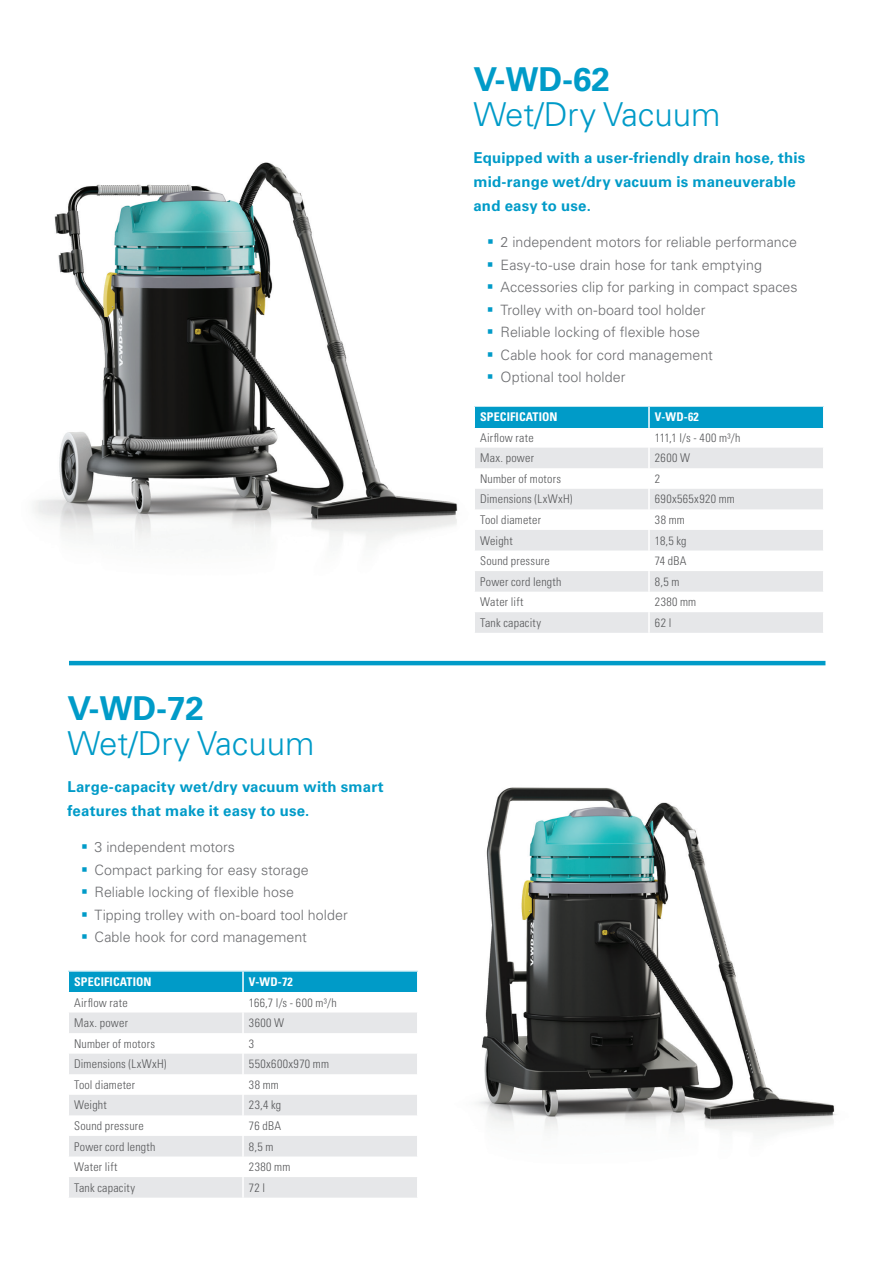
<style>
.page{position:relative;width:893px;height:1263px;background:#fff}
.page>*{position:absolute;margin:0;border:0;box-sizing:border-box;transform-origin:0 0}
.t1{font:300 33px "Univers LT Std";color:#009bc8}
.t2{font:700 33px "Univers LT Std";color:#009bc8}
.t3{font:700 15px/24px "Univers LT Std";letter-spacing:.015em;color:#009bc8}
.t4{font:300 14.25px/22.5px "Univers LT Std";letter-spacing:.005em;color:#6c6d70}
.t5{font:300 condensed 12px "Univers LT Std";letter-spacing:.02em;color:#57585a}
.t6{font:700 condensed 12px "Univers LT Std";letter-spacing:.01em;color:#fff}
</style>
<div class="page">
<img style="left:34px;top:162px;width:457px;height:379px">
<img style="left:478px;top:787px;width:358px;height:344px">
<hr style="left:69px;top:661px;width:756px;height:4px;background:#009bc8">
<div style="left:474px;top:406px;width:175px;height:21px;background:#009bc8"></div>
<div style="left:649px;top:406px;width:175px;height:21px;background:#009bc8"></div>
<svg style="left:475px;top:448px;width:348px;height:185px;fill:#e6e7e9"></svg>
<hr style="left:473px;top:427px;width:2px;height:21px;background:#fff">
<hr style="left:473px;top:448px;width:2px;height:20px;background:#fff">
<hr style="left:648px;top:448px;width:2px;height:20px;background:#fff">
<hr style="left:473px;top:468px;width:2px;height:21px;background:#fff">
<hr style="left:648px;top:468px;width:2px;height:21px;background:#fff">
<hr style="left:473px;top:489px;width:2px;height:20px;background:#fff">
<hr style="left:648px;top:489px;width:2px;height:20px;background:#fff">
<hr style="left:473px;top:509px;width:2px;height:21px;background:#fff">
<hr style="left:648px;top:509px;width:2px;height:21px;background:#fff">
<hr style="left:473px;top:530px;width:2px;height:20px;background:#fff">
<hr style="left:648px;top:530px;width:2px;height:20px;background:#fff">
<hr style="left:648px;top:550px;width:2px;height:21px;background:#fff">
<hr style="left:648px;top:571px;width:2px;height:21px;background:#fff">
<hr style="left:648px;top:592px;width:2px;height:20px;background:#fff">
<hr style="left:648px;top:612px;width:2px;height:21px;background:#fff">
<svg style="left:823px;top:407px;width:1px;height:21px"></svg>
<hr style="left:649px;top:405px;width:175px;height:2px;background:#fff">
<hr style="left:473px;top:407px;width:2px;height:20px;background:#fff">
<hr style="left:473px;top:405px;width:176px;height:2px;background:#fff">
<hr style="left:648px;top:407px;width:2px;height:20px;background:#fff">
<div style="left:68px;top:971px;width:175px;height:21px;background:#009bc8"></div>
<div style="left:243px;top:971px;width:175px;height:21px;background:#009bc8"></div>
<svg style="left:69px;top:1012px;width:348px;height:186px;fill:#e6e7e9"></svg>
<hr style="left:242px;top:1012px;width:2px;height:21px;background:#fff">
<hr style="left:242px;top:1033px;width:2px;height:21px;background:#fff">
<hr style="left:242px;top:1054px;width:2px;height:20px;background:#fff">
<hr style="left:242px;top:1074px;width:2px;height:21px;background:#fff">
<hr style="left:242px;top:1095px;width:2px;height:20px;background:#fff">
<hr style="left:242px;top:1115px;width:2px;height:21px;background:#fff">
<hr style="left:242px;top:1136px;width:2px;height:20px;background:#fff">
<hr style="left:242px;top:1156px;width:2px;height:21px;background:#fff">
<hr style="left:242px;top:1177px;width:2px;height:21px;background:#fff">
<svg style="left:417px;top:971px;width:1px;height:21px"></svg>
<svg style="left:68px;top:971px;width:1px;height:21px"></svg>
<hr style="left:242px;top:971px;width:2px;height:21px;background:#fff">
<svg style="left:488px;top:240px;width:3px;height:4px"></svg>
<svg style="left:488px;top:262px;width:3px;height:5px"></svg>
<svg style="left:488px;top:285px;width:3px;height:4px"></svg>
<svg style="left:488px;top:307px;width:3px;height:5px"></svg>
<svg style="left:488px;top:330px;width:3px;height:4px"></svg>
<svg style="left:488px;top:352px;width:3px;height:5px"></svg>
<svg style="left:488px;top:375px;width:3px;height:4px"></svg>
<h1 class="t2" style="left:68px;top:689px;width:138px">V-WD-72</h1>
<h1 class="t1" style="left:68px;top:723px;width:248px">Wet/Dry Vacuum</h1>
<p class="t3" style="left:68px;top:775px;width:318px">Large-capacity wet/dry vacuum with smart features that make it easy to use.</p>
<p class="t4" style="left:94px;top:836px;width:255px">3 independent motors<br>Compact parking for easy storage<br>Reliable locking of flexible hose<br>Tipping trolley with on-board tool holder<br>Cable hook for cord management</p>
<p class="t6" style="left:74px;top:974px;width:79px">SPECIFICATION</p>
<p class="t6" style="left:249px;top:974px;width:45px">V-WD-72</p>
<p class="t5" style="left:74px;top:995px;width:55px">Airflow rate</p>
<p class="t5" style="left:249px;top:995px;width:89px">166,7 l/s - 600 m³/h</p>
<p class="t5" style="left:74px;top:1016px;width:55px">Max. power</p>
<p class="t5" style="left:249px;top:1016px;width:37px">3600 W</p>
<p class="t5" style="left:74px;top:1036px;width:82px">Number of motors</p>
<p class="t5" style="left:249px;top:1036px;width:7px">3</p>
<p class="t5" style="left:74px;top:1057px;width:94px">Dimensions (LxWxH)</p>
<p class="t5" style="left:249px;top:1057px;width:82px">550x600x970 mm</p>
<p class="t5" style="left:74px;top:1077px;width:62px">Tool diameter</p>
<p class="t5" style="left:249px;top:1077px;width:31px">38 mm</p>
<p class="t5" style="left:74px;top:1098px;width:34px">Weight</p>
<p class="t5" style="left:249px;top:1098px;width:34px">23,4 kg</p>
<p class="t5" style="left:74px;top:1118px;width:71px">Sound pressure</p>
<p class="t5" style="left:249px;top:1118px;width:34px">76 dBA</p>
<p class="t5" style="left:74px;top:1139px;width:83px">Power cord length</p>
<p class="t5" style="left:249px;top:1139px;width:26px">8,5 m</p>
<p class="t5" style="left:74px;top:1160px;width:45px">Water lift</p>
<p class="t5" style="left:249px;top:1160px;width:43px">2380 mm</p>
<p class="t5" style="left:74px;top:1180px;width:62px">Tank capacity</p>
<p class="t5" style="left:249px;top:1180px;width:18px">72 l</p>
<h1 class="t2" style="left:473px;top:60px;width:138px">V-WD-62</h1>
<h1 class="t1" style="left:473px;top:94px;width:248px">Wet/Dry Vacuum</h1>
<p class="t3" style="left:473px;top:146px;width:333px">Equipped with a user-friendly drain hose, this mid-range wet/dry vacuum is maneuverable and easy to use.</p>
<p class="t4" style="left:500px;top:231px;width:299px">2 independent motors for reliable performance Easy-to-use drain hose for tank emptying Accessories clip for parking in compact spaces Trolley with on-board tool holder<br>Reliable locking of flexible hose<br>Cable hook for cord management<br>Optional tool holder</p>
<p class="t6" style="left:480px;top:409px;width:79px">SPECIFICATION</p>
<p class="t6" style="left:655px;top:409px;width:45px">V-WD-62</p>
<p class="t5" style="left:480px;top:430px;width:55px">Airflow rate</p>
<p class="t5" style="left:655px;top:430px;width:87px">111,1 l/s - 400 m³/h</p>
<p class="t5" style="left:480px;top:451px;width:55px">Max. power</p>
<p class="t5" style="left:655px;top:451px;width:37px">2600 W</p>
<p class="t5" style="left:480px;top:471px;width:82px">Number of motors</p>
<p class="t5" style="left:655px;top:471px;width:7px">2</p>
<p class="t5" style="left:480px;top:492px;width:94px">Dimensions (LxWxH)</p>
<p class="t5" style="left:655px;top:492px;width:81px">690x565x920 mm</p>
<p class="t5" style="left:480px;top:513px;width:62px">Tool diameter</p>
<p class="t5" style="left:655px;top:513px;width:31px">38 mm</p>
<p class="t5" style="left:480px;top:533px;width:34px">Weight</p>
<p class="t5" style="left:655px;top:533px;width:33px">18,5 kg</p>
<p class="t5" style="left:480px;top:554px;width:71px">Sound pressure</p>
<p class="t5" style="left:655px;top:554px;width:33px">74 dBA</p>
<p class="t5" style="left:480px;top:574px;width:83px">Power cord length</p>
<p class="t5" style="left:655px;top:574px;width:26px">8,5 m</p>
<p class="t5" style="left:480px;top:595px;width:45px">Water lift</p>
<p class="t5" style="left:655px;top:595px;width:43px">2380 mm</p>
<p class="t5" style="left:480px;top:615px;width:62px">Tank capacity</p>
<p class="t5" style="left:655px;top:615px;width:18px">62 l</p>
</div>
